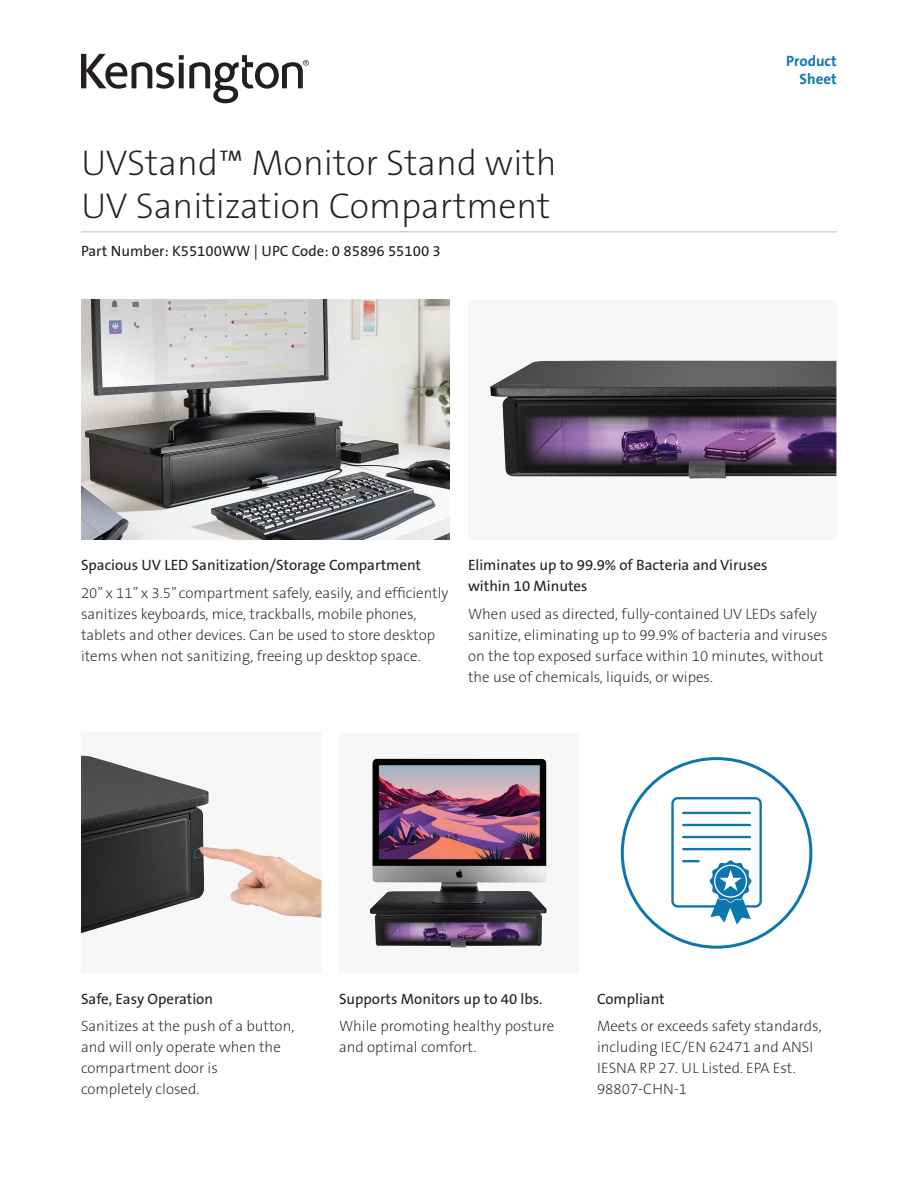
<style>
.page{position:relative;width:918px;height:1188px;background:#fff}
.page>*{position:absolute;margin:0;border:0;box-sizing:border-box;transform-origin:0 0}
.Main_Header{font:36px/43.2px "The Sans KENSINGTON2 XL";color:#231f20}
.Body{font:15px/21px "The Sans KENSINGTON2 XL";color:#231f20}
.Body-2{font:15px/21px "The Sans KENSINGTON5 Rg";color:#231f20}
.Part_No__UPC{font:15px "The Sans KENSINGTON5 Rg";color:#231f20}
.Part_No__UPC-2{font:15px "The Sans KENSINGTON7 Bd";color:#0e76ae}
</style>
<div class="page">
<svg style="left:81px;top:54px;width:228px;height:49px"></svg>
<hr style="left:81px;top:231px;width:756px;height:1px;background:#bcbdc0">
<img style="left:81px;top:299px;width:369px;height:241px">
<div style="left:81px;top:733px;width:240px;height:240px;background:#f7f7f8"></div>
<img style="left:81px;top:756px;width:240px;height:177px">
<div style="left:339px;top:733px;width:240px;height:240px;background:#f7f7f8"></div>
<img style="left:370px;top:759px;width:177px;height:188px">
<div style="left:468px;top:300px;width:368px;height:239px;background:#f7f7f8"></div>
<img style="left:490px;top:360px;width:346px;height:119px">
<svg style="left:671px;top:797px;width:91px;height:128px"></svg>
<p class="Main_Header" style="left:81px;top:142px;width:477px">UVStand™ Monitor Stand with<br>UV Sanitization Compartment</p>
<p class="Part_No__UPC" style="left:81px;top:243px;width:361px">Part Number: K55100WW | UPC Code: 0 85896 55100 3</p>
<p class="Part_No__UPC-2" style="left:786px;top:53px;width:52px">Product</p>
<p class="Part_No__UPC-2" style="left:800px;top:71px;width:39px">Sheet</p>
<p class="Body-2" style="left:81px;top:555px;width:342px">Spacious UV LED Sanitization/Storage Compartment</p>
<p class="Body" style="left:81px;top:583px;width:369px">20” x 11” x 3.5” compartment safely, easily, and efficiently sanitizes keyboards, mice, trackballs, mobile phones, tablets and other devices. Can be used to store desktop items when not sanitizing, freeing up desktop space.</p>
<p class="Body-2" style="left:468px;top:555px;width:301px">Eliminates up to 99.9% of Bacteria and Viruses within 10 Minutes</p>
<p class="Body" style="left:468px;top:604px;width:361px">When used as directed, fully-contained UV LEDs safely sanitize, eliminating up to 99.9% of bacteria and viruses on the top exposed surface within 10 minutes, without the use of chemicals, liquids, or wipes.</p>
<p class="Body-2" style="left:81px;top:989px;width:134px">Safe, Easy Operation</p>
<p class="Body" style="left:81px;top:1016px;width:215px">Sanitizes at the push of a button, and will only operate when the compartment door is<br>completely closed.</p>
<p class="Body-2" style="left:339px;top:989px;width:205px">Supports Monitors up to 40 lbs.</p>
<p class="Body" style="left:339px;top:1016px;width:217px">While promoting healthy posture and optimal comfort.</p>
<p class="Body-2" style="left:597px;top:989px;width:69px">Compliant</p>
<p class="Body" style="left:597px;top:1016px;width:226px">Meets or exceeds safety standards, including IEC/EN 62471 and ANSI<br>IESNA RP 27. UL Listed. EPA Est.<br>98807-CHN-1</p>
</div>
